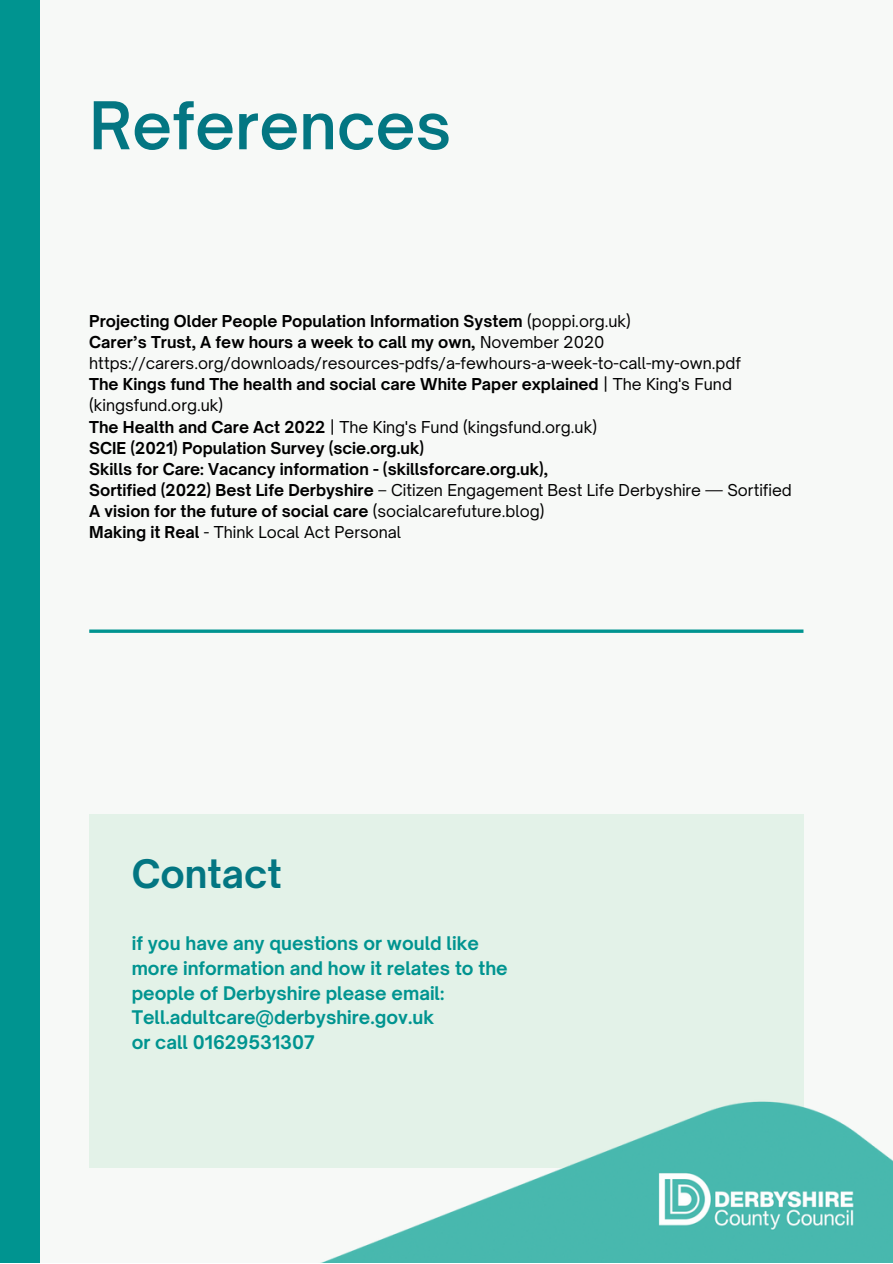
<style>
.page{position:relative;width:893px;height:1264px;background:#fff}
.page>*{position:absolute;margin:0;border:0;box-sizing:border-box;transform-origin:0 0}
.t1{font:600 63px "Open Sauce One";color:#037682}
.t2{font:700 37.5px "Open Sauce One";color:#037682}
.t3{font:700 18px/24.8px "Open Sauce One";color:#009490}
.t4{font:700 15.75px/21.1px "Open Sauce One";color:#000}
.s1{font-weight:400}
</style>
<div class="page">
<div style="left:0;top:0;width:892px;height:1262px;background:#f7f9f7"></div>
<div style="left:89px;top:814px;width:714px;height:353px;background:#e3f2e8"></div>
<div style="left:0;top:0;width:39px;height:1262px;background:#009490"></div>
<svg style="left:89px;top:629px;width:714px;height:4px;background:#26a39f"></svg>
<img style="left:289px;top:1080px;width:603px;height:182px">
<h1 class="t1" style="left:89px;top:86px;width:363px">References</h1>
<p class="t4" style="left:89px;top:310px;width:704px">Projecting Older People Population Information System <span class="s1">(poppi.org.uk)<br></span>Carer’s Trust, A few hours a week to call my own, <span class="s1">November 2020 https://carers.org/downloads/resources-pdfs/a-fewhours-a-week-to-call-my-own.pdf<br></span>The Kings fund The health and social care White Paper explained <span class="s1">| The King's Fund (kingsfund.org.uk)<br></span>The Health and Care Act 2022 <span class="s1">| The King's Fund (kingsfund.org.uk)<br></span>SCIE (2021) Population Survey (scie.org.uk)<br>Skills for Care: Vacancy information - (skillsforcare.org.uk),<br>Sortified (2022) Best Life Derbyshire <span class="s1">– Citizen Engagement Best Life Derbyshire — Sortified </span>A vision for the future of social care <span class="s1">(socialcarefuture.blog)<br></span>Making it Real <span class="s1">- Think Local Act Personal</span></p>
<h2 class="t2" style="left:132px;top:850px;width:151px">Contact</h2>
<p class="t3" style="left:132px;top:930px;width:377px">if you have any questions or would like more information and how it relates to the people of Derbyshire please email:<br>Tell.adultcare@derbyshire.gov.uk<br>or call 01629531307</p>
</div>
